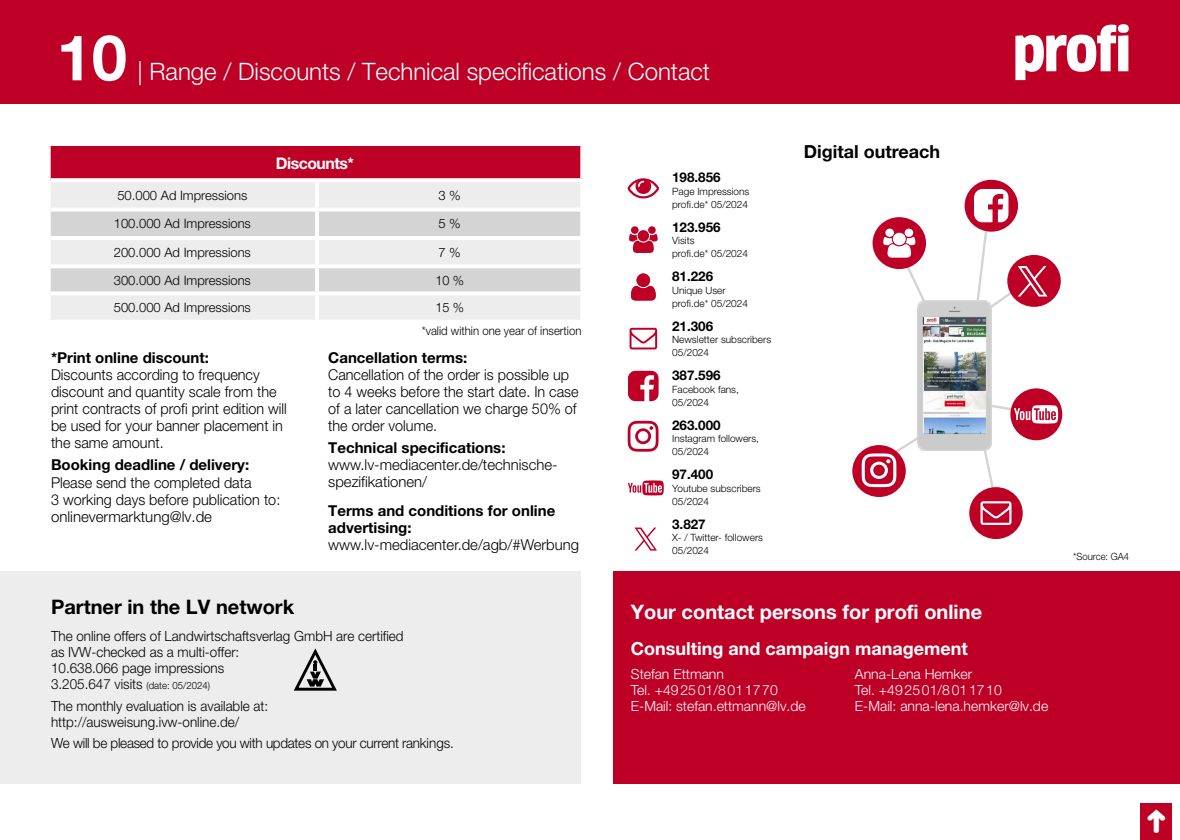
<style>
.page{position:relative;width:1180px;height:840px;background:#fff}
.page>*{position:absolute;margin:0;border:0;box-sizing:border-box;transform-origin:0 0}
.t1{font:700 63.2px "Helvetica Neue LT Pro";color:#fff}
.t2{font:300 24px "Helvetica Neue LT Pro";color:#fff}
.t3{font:700 20px "Helvetica Neue LT Pro";color:#fff}
.t4{font:700 20px "Helvetica Neue LT Pro";color:#000}
.t5{font:700 18px "Helvetica Neue LT Pro";color:#fff}
.t6{font:700 18px "Helvetica Neue LT Pro";color:#000}
.t7{font:700 16px "Helvetica Neue LT Pro";letter-spacing:-.03em;color:#fff}
.t8{font:300 15px/17px "Helvetica Neue LT Pro";color:#000;scale:.96 1}
.t9{font:700 15px/17px "Helvetica Neue LT Pro";color:#000}
.t10{font:300 15px/17px "Helvetica Neue LT Pro";color:#000}
.t11{font:300 14px/16px "Helvetica Neue LT Pro";color:#000;scale:.96 1}
.t12{font:300 14px/16px "Helvetica Neue LT Pro";color:#fff}
.t13{font:300 14px "Helvetica Neue LT Pro";letter-spacing:-.02em;color:#000;scale:.96 1}
.t14{font:700 13.4px "Helvetica Neue LT Pro";color:#000}
.t15{font:300 13px "Helvetica Neue LT Pro";color:#000}
.t16{font:300 12px "Helvetica Neue LT Pro";color:#000;scale:.95 1}
.t17{font:300 10px/12.6px "Helvetica Neue LT Pro";color:#000}
.t18{font:300 10px "Helvetica Neue LT Pro";color:#000;scale:.95 1}
.s1{font-size:10px}
</style>
<div class="page">
<div style="left:0;top:0;width:1179px;height:103px;background:#be0027"></div>
<svg style="left:1015px;top:24px;width:113px;height:56px"></svg>
<div style="left:613px;top:570px;width:566px;height:212px;background:#be0027"></div>
<svg style="left:627px;top:178px;width:32px;height:21px"></svg>
<svg style="left:637px;top:230px;width:12px;height:11px"></svg>
<svg style="left:629px;top:234px;width:28px;height:19px"></svg>
<div style="left:631px;top:226px;width:7px;height:8px;background:#be0027;border-radius:50%"></div>
<div style="left:648px;top:226px;width:7px;height:8px;background:#be0027;border-radius:50%"></div>
<svg style="left:631px;top:274px;width:24px;height:26px"></svg>
<div style="left:636px;top:273px;width:14px;height:14px;background:#be0027;border-radius:50%"></div>
<svg style="left:629px;top:327px;width:28px;height:22px"></svg>
<svg style="left:628px;top:370px;width:30px;height:31px"></svg>
<div style="left:872px;top:217px;width:53px;height:52px;background:#be0027;border-radius:50%"></div>
<svg style="left:892px;top:232px;width:13px;height:13px"></svg>
<svg style="left:883px;top:236px;width:47px;height:65px"></svg>
<div style="left:885px;top:228px;width:8px;height:9px;background:#fff;border-radius:50%"></div>
<div style="left:904px;top:228px;width:9px;height:9px;background:#fff;border-radius:50%"></div>
<div style="left:969px;top:487px;width:53px;height:51px;background:#be0027;border-radius:50%"></div>
<div style="left:964px;top:180px;width:53px;height:51px;background:#be0027;border-radius:50%"></div>
<div style="left:852px;top:445px;width:53px;height:51px;background:#be0027;border-radius:50%"></div>
<div style="left:1007px;top:255px;width:53px;height:52px;background:#be0027;border-radius:50%"></div>
<svg style="left:861px;top:437px;width:69px;height:50px"></svg>
<svg style="left:627px;top:420px;width:31px;height:31px"></svg>
<svg style="left:1010px;top:388px;width:52px;height:52px"></svg>
<svg style="left:978px;top:386px;width:79px;height:138px"></svg>
<svg style="left:627px;top:480px;width:36px;height:15px"></svg>
<div style="left:0;top:570px;width:580px;height:212px;background:#ededed"></div>
<svg style="left:294px;top:648px;width:43px;height:42px"></svg>
<div style="left:48px;top:146px;width:534px;height:34px;background:#be0027"></div>
<div style="left:51px;top:182px;width:529px;height:137px;background:#ededed"></div>
<svg style="left:51px;top:211px;width:529px;height:80px;background:#dcdcdc"></svg>
<div style="left:45px;top:146px;width:6px;height:34px;background:#fff"></div>
<hr style="left:315px;top:182px;width:4px;height:25px;background:#fff">
<hr style="left:51px;top:207px;width:266px;height:4px;background:#fff">
<hr style="left:317px;top:207px;width:267px;height:4px;background:#fff">
<hr style="left:315px;top:211px;width:4px;height:25px;background:#fff">
<svg style="left:580px;top:211px;width:2px;height:25px"></svg>
<hr style="left:51px;top:236px;width:266px;height:4px;background:#fff">
<hr style="left:317px;top:236px;width:267px;height:4px;background:#fff">
<hr style="left:315px;top:240px;width:4px;height:24px;background:#fff">
<hr style="left:51px;top:264px;width:266px;height:4px;background:#fff">
<hr style="left:317px;top:264px;width:267px;height:4px;background:#fff">
<hr style="left:315px;top:268px;width:4px;height:23px;background:#fff">
<svg style="left:580px;top:268px;width:1px;height:23px"></svg>
<svg style="left:51px;top:291px;width:266px;height:4px"></svg>
<svg style="left:317px;top:291px;width:265px;height:4px"></svg>
<hr style="left:315px;top:295px;width:4px;height:24px;background:#fff">
<svg style="left:51px;top:319px;width:264px;height:1px"></svg>
<svg style="left:319px;top:319px;width:261px;height:1px"></svg>
<svg style="left:580px;top:146px;width:3px;height:32px"></svg>
<svg style="left:51px;top:178px;width:266px;height:2px"></svg>
<svg style="left:317px;top:178px;width:266px;height:2px"></svg>
<img style="left:917px;top:301px;width:74px;height:149px">
<svg style="left:973px;top:189px;width:74px;height:125px"></svg>
<svg style="left:634px;top:527px;width:23px;height:23px"></svg>
<div style="left:1140px;top:802px;width:32px;height:37px;background:#be0027"></div>
<h1 class="t1" style="left:57px;top:18px;width:72px">10</h1>
<h2 class="t2" style="left:137px;top:56px;width:574px">| Range / Discounts / Technical specifications / Contact</h2>
<p class="t7" style="left:276px;top:153px;width:80px">Discounts*</p>
<p class="t15" style="left:117px;top:187px;width:131px">50.000 Ad Impressions</p>
<p class="t15" style="left:438px;top:187px;width:24px">3 %</p>
<p class="t15" style="left:114px;top:216px;width:139px">100.000 Ad Impressions</p>
<p class="t15" style="left:438px;top:216px;width:24px">5 %</p>
<p class="t15" style="left:114px;top:244px;width:139px">200.000 Ad Impressions</p>
<p class="t15" style="left:438px;top:244px;width:24px">7 %</p>
<p class="t15" style="left:114px;top:272px;width:139px">300.000 Ad Impressions</p>
<p class="t15" style="left:435px;top:272px;width:30px">10 %</p>
<p class="t15" style="left:114px;top:299px;width:139px">500.000 Ad Impressions</p>
<p class="t15" style="left:435px;top:299px;width:30px">15 %</p>
<p class="t9" style="left:51px;top:348px;width:159px">*Print online discount:</p>
<p class="t8" style="left:51px;top:365px;width:247px">Discounts according to frequency discount and quantity scale from the print contracts of profi print edition will be used for your banner placement in the same amount.</p>
<p class="t9" style="left:51px;top:456px;width:200px">Booking deadline / delivery:</p>
<p class="t8" style="left:51px;top:473px;width:240px">Please send the completed data<br>3 working days before publication to: onlinevermarktung@lv.de</p>
<p class="t16" style="left:421px;top:323px;width:170px">*valid within one year of insertion</p>
<p class="t9" style="left:328px;top:348px;width:141px">Cancellation terms:</p>
<p class="t8" style="left:328px;top:365px;width:262px">Cancellation of the order is possible up to 4 weeks before the start date. In case of a later cancellation we charge 50% of the order volume.</p>
<p class="t9" style="left:328px;top:439px;width:179px">Technical specifications:</p>
<p class="t10" style="left:328px;top:456px;width:231px">www.lv-mediacenter.de/technische&shy;spezifikationen/</p>
<p class="t9" style="left:328px;top:501px;width:228px">Terms and conditions for online advertising:</p>
<p class="t10" style="left:328px;top:535px;width:252px">www.lv-mediacenter.de/agb/#Werbung</p>
<p class="t14" style="left:672px;top:169px;width:50px">198.856</p>
<p class="t17" style="left:672px;top:185px;width:79px">Page Impressions profi.de* 05/2024</p>
<p class="t14" style="left:672px;top:218px;width:50px">123.956</p>
<p class="t17" style="left:672px;top:234px;width:77px">Visits<br>profi.de* 05/2024</p>
<p class="t14" style="left:672px;top:268px;width:43px">81.226</p>
<p class="t17" style="left:672px;top:284px;width:77px">Unique User profi.de* 05/2024</p>
<p class="t14" style="left:672px;top:317px;width:43px">21.306</p>
<p class="t17" style="left:672px;top:333px;width:100px">Newsletter subscribers<br>05/2024</p>
<p class="t14" style="left:672px;top:367px;width:50px">387.596</p>
<p class="t17" style="left:672px;top:382px;width:68px">Facebook fans,<br>05/2024</p>
<p class="t14" style="left:672px;top:416px;width:50px">263.000</p>
<p class="t17" style="left:672px;top:432px;width:88px">Instagram followers,<br>05/2024</p>
<p class="t14" style="left:672px;top:466px;width:43px">97.400</p>
<p class="t17" style="left:672px;top:481px;width:90px">Youtube subscribers<br>05/2024</p>
<p class="t14" style="left:672px;top:515px;width:35px">3.827</p>
<p class="t17" style="left:672px;top:531px;width:92px">X- / Twitter- followers<br>05/2024</p>
<p class="t6" style="left:803px;top:140px;width:138px">Digital outreach</p>
<h3 class="t4" style="left:51px;top:593px;width:245px">Partner in the LV network</h3>
<p class="t11" style="left:51px;top:627px;width:368px">The online offers of Landwirtschaftsverlag GmbH are certified as IVW-checked as a multi-offer:<br>10.638.066 page impressions<br>3.205.647 visits <span class="s1">(date: 05/2024)</span></p>
<p class="t11" style="left:51px;top:697px;width:228px">The monthly evaluation is available at: http://ausweisung.ivw-online.de/</p>
<p class="t13" style="left:51px;top:734px;width:421px">We will be pleased to provide you with updates on your current rankings.</p>
<h3 class="t3" style="left:630px;top:599px;width:353px">Your contact persons for profi online</h3>
<p class="t5" style="left:630px;top:636px;width:338px">Consulting and campaign management</p>
<p class="t12" style="left:630px;top:665px;width:176px">Stefan Ettmann<br>Tel. +492501/8011770<br>E-Mail: stefan.ettmann@lv.de</p>
<p class="t12" style="left:854px;top:665px;width:195px">Anna-Lena Hemker<br>Tel. +492501/8011710<br>E-Mail: anna-lena.hemker@lv.de</p>
<p class="t18" style="left:1073px;top:550px;width:60px">*Source: GA4</p>
</div>
